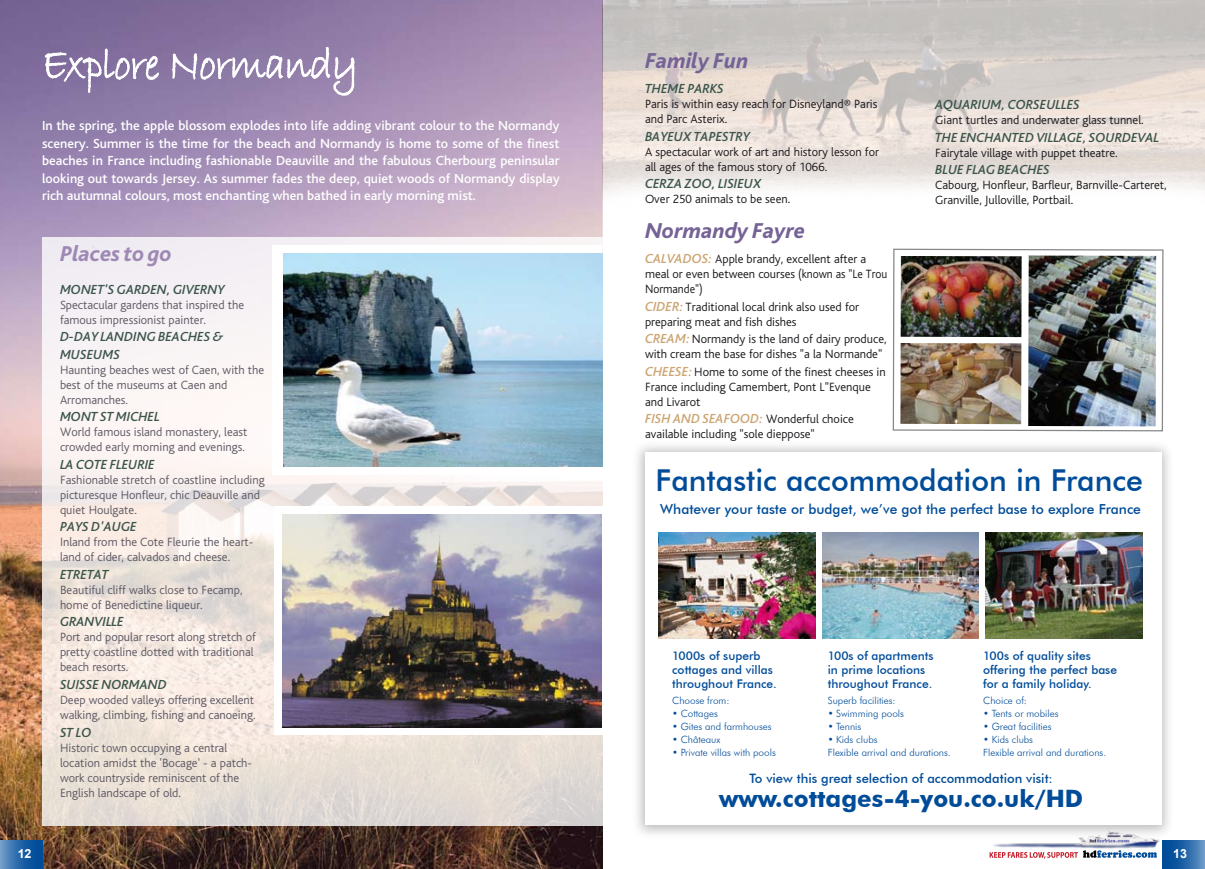
<style>
.page{position:relative;width:1205px;height:869px;background:#fff}
.page>*{position:absolute;margin:0;border:0;box-sizing:border-box;transform-origin:0 0}
.t1{font:500 30.12px "Futura BT";color:#004c99}
.t2{font:700 23.88px "Futura BT";color:#004c99}
.t3{font:italic 800 22.5px "Bliss";color:#766396}
.t4{font:italic 800 22.5px "Bliss";color:#9e89b5}
.t5{font:500 13.88px "Futura BT";color:#004c99}
.t6{font:500 13.75px/17.5px "Bliss";color:#fff;text-align:justify}
.t7{font:italic 500 13.75px/17.5px "Bliss";color:#3b554b}
.t8{font:italic 500 13.75px "Bliss";color:#cca572}
.t9{font:500 13px "Futura BT";color:#004c99}
.t10{font:300 12.5px/15px "Bliss";color:#5d5964}
.t11{font:300 12.5px/15px "Bliss";color:#1a171b}
.t12{font:700 12.5px "Arial";color:#fff}
.t13{font:500 12px/14px "Futura BT";color:#004c99}
.t14{font:300 10px/13px "Futura BT";color:#004c99}
.s1{font-weight:500;font-style:italic;font-size:13.75px;color:#cca572}
.s2{font-weight:300;font-style:normal;font-size:12.5px;color:#1a171b}
</style>
<div class="page">
<img style="left:0;top:0;width:1205px;height:868px">
<p class="t6" style="left:42px;top:117px;width:519px">In the spring, the apple blossom explodes into life adding vibrant colour to the Normandy scenery. Summer is the time for the beach and Normandy is home to some of the finest beaches in France including fashionable Deauville and the fabulous Cherbourg peninsular looking out towards Jersey. As summer fades the deep, quiet woods of Normandy display rich autumnal colours, most enchanting when bathed in early morning mist.</p>
<h3 class="t4" style="left:60px;top:242px;width:113px">Places to go</h3>
<p class="t7" style="left:60px;top:280px;width:166px">MONET'S GARDEN, GIVERNY</p>
<p class="t10" style="left:60px;top:297px;width:186px">Spectacular gardens that inspired the famous impressionist painter.</p>
<p class="t7" style="left:60px;top:328px;width:165px">D-DAY LANDING BEACHES &amp;<br>MUSEUMS</p>
<p class="t10" style="left:60px;top:362px;width:206px">Haunting beaches west of Caen, with the best of the museums at Caen and<br>Arromanches.</p>
<p class="t7" style="left:60px;top:408px;width:101px">MONT ST MICHEL</p>
<p class="t10" style="left:60px;top:424px;width:189px">World famous island monastery, least crowded early morning and evenings.</p>
<p class="t7" style="left:60px;top:455px;width:96px">LA COTE FLEURIE</p>
<p class="t10" style="left:60px;top:472px;width:206px">Fashionable stretch of coastline including picturesque Honfleur, chic Deauville and quiet Houlgate.</p>
<p class="t7" style="left:60px;top:518px;width:78px">PAYS D'AUGE</p>
<p class="t10" style="left:60px;top:534px;width:195px">Inland from the Cote Fleurie the heart&shy;land of cider, calvados and cheese.</p>
<p class="t7" style="left:60px;top:565px;width:50px">ETRETAT</p>
<p class="t10" style="left:60px;top:582px;width:184px">Beautiful cliff walks close to Fecamp, home of Benedictine liqueur.</p>
<p class="t7" style="left:60px;top:613px;width:65px">GRANVILLE</p>
<p class="t10" style="left:60px;top:629px;width:197px">Port and popular resort along stretch of pretty coastline dotted with traditional beach resorts.</p>
<p class="t7" style="left:60px;top:675px;width:108px">SUISSE NORMAND</p>
<p class="t10" style="left:60px;top:692px;width:197px">Deep wooded valleys offering excellent walking, climbing, fishing and canoeing.</p>
<p class="t7" style="left:60px;top:723px;width:33px">ST LO</p>
<p class="t10" style="left:60px;top:739px;width:194px">Historic town occupying a central location amidst the 'Bocage' - a patch&shy;work countryside reminiscent of the English landscape of old.</p>
<h3 class="t3" style="left:645px;top:49px;width:105px">Family Fun</h3>
<p class="t7" style="left:645px;top:80px;width:80px">THEME PARKS</p>
<p class="t11" style="left:645px;top:97px;width:234px">Paris is within easy reach for Disneyland® Paris and Parc Asterix.</p>
<p class="t7" style="left:645px;top:128px;width:107px">BAYEUX TAPESTRY</p>
<p class="t11" style="left:645px;top:144px;width:235px">A spectacular work of art and history lesson for all ages of the famous story of 1066.</p>
<p class="t7" style="left:645px;top:175px;width:118px">CERZA ZOO, LISIEUX</p>
<p class="t11" style="left:645px;top:192px;width:147px">Over 250 animals to be seen.</p>
<h3 class="t3" style="left:645px;top:219px;width:162px">Normandy Fayre</h3>
<p class="t11" style="left:645px;top:251px;width:244px"><span class="s1">CALVADOS:</span> Apple brandy, excellent after a meal or even between courses (known as "Le Trou<br>Normande")</p>
<p class="t11" style="left:645px;top:299px;width:215px"><span class="s1">CIDER:</span> Traditional local drink also used for preparing meat and fish dishes</p>
<p class="t11" style="left:645px;top:331px;width:243px"><span class="s1">CREAM:</span> Normandy is the land of dairy produce, with cream the base for dishes "a la Normande"</p>
<p class="t11" style="left:645px;top:364px;width:242px"><span class="s1">CHEESE:</span> Home to some of the finest cheeses in<br>France including Camembert, Pont L"Evenque and Livarot</p>
<p class="t8" style="left:645px;top:411px;width:210px">FISH AND SEAFOOD: <span class="s2">Wonderful choice</span></p>
<p class="t11" style="left:645px;top:426px;width:171px">available including "sole dieppose"</p>
<p class="t7" style="left:935px;top:96px;width:146px">AQUARIUM, CORSEULLES</p>
<p class="t11" style="left:935px;top:113px;width:210px">Giant turtles and underwater glass tunnel.</p>
<p class="t7" style="left:935px;top:129px;width:225px">THE ENCHANTED VILLAGE, SOURDEVAL</p>
<p class="t11" style="left:935px;top:145px;width:184px">Fairytale village with puppet theatre.</p>
<p class="t7" style="left:935px;top:161px;width:116px">BLUE FLAG BEACHES</p>
<p class="t11" style="left:935px;top:178px;width:233px">Cabourg, Honfleur, Barfleur, Barnville-Carteret,<br>Granville, Julloville, Portbail.</p>
<h1 class="t1" style="left:655px;top:462px;width:489px">Fantastic accommodation in France</h1>
<p class="t5" style="left:660px;top:500px;width:482px">Whatever your taste or budget, we’ve got the perfect base to explore France</p>
<p class="t13" style="left:672px;top:648px;width:106px">1000s of superb cottages and villas throughout France.</p>
<p class="t14" style="left:672px;top:693px;width:59px">Choose from:</p>
<p class="t14" style="left:672px;top:706px;width:47px">• Cottages</p>
<p class="t14" style="left:672px;top:719px;width:101px">• Gites and farmhouses</p>
<p class="t14" style="left:672px;top:732px;width:50px">• Châteaux</p>
<p class="t14" style="left:672px;top:745px;width:105px">• Private villas with pools</p>
<p class="t13" style="left:983px;top:648px;width:135px">100s of quality sites offering the perfect base for a family holiday.</p>
<p class="t14" style="left:983px;top:693px;width:45px">Choice of:</p>
<p class="t14" style="left:983px;top:706px;width:77px">• Tents or mobiles</p>
<p class="t14" style="left:983px;top:719px;width:70px">• Great facilities</p>
<p class="t14" style="left:983px;top:732px;width:125px">• Kids clubs<br>Flexible arrival and durations.</p>
<p class="t9" style="left:749px;top:769px;width:305px">To view this great selection of accommodation visit:</p>
<h2 class="t2" style="left:719px;top:783px;width:365px">www.cottages-4-you.co.uk/HD</h2>
<p class="t13" style="left:828px;top:648px;width:107px">100s of apartments in prime locations throughout France.</p>
<p class="t14" style="left:828px;top:693px;width:70px">Superb facilities:</p>
<p class="t14" style="left:828px;top:706px;width:78px">• Swimming pools</p>
<p class="t14" style="left:828px;top:719px;width:35px">• Tennis</p>
<p class="t14" style="left:828px;top:732px;width:125px">• Kids clubs<br>Flexible arrival and durations.</p>
<p class="t12" style="left:18px;top:845px;width:15px">12</p>
<p class="t12" style="left:1173px;top:845px;width:15px">13</p>
</div>
